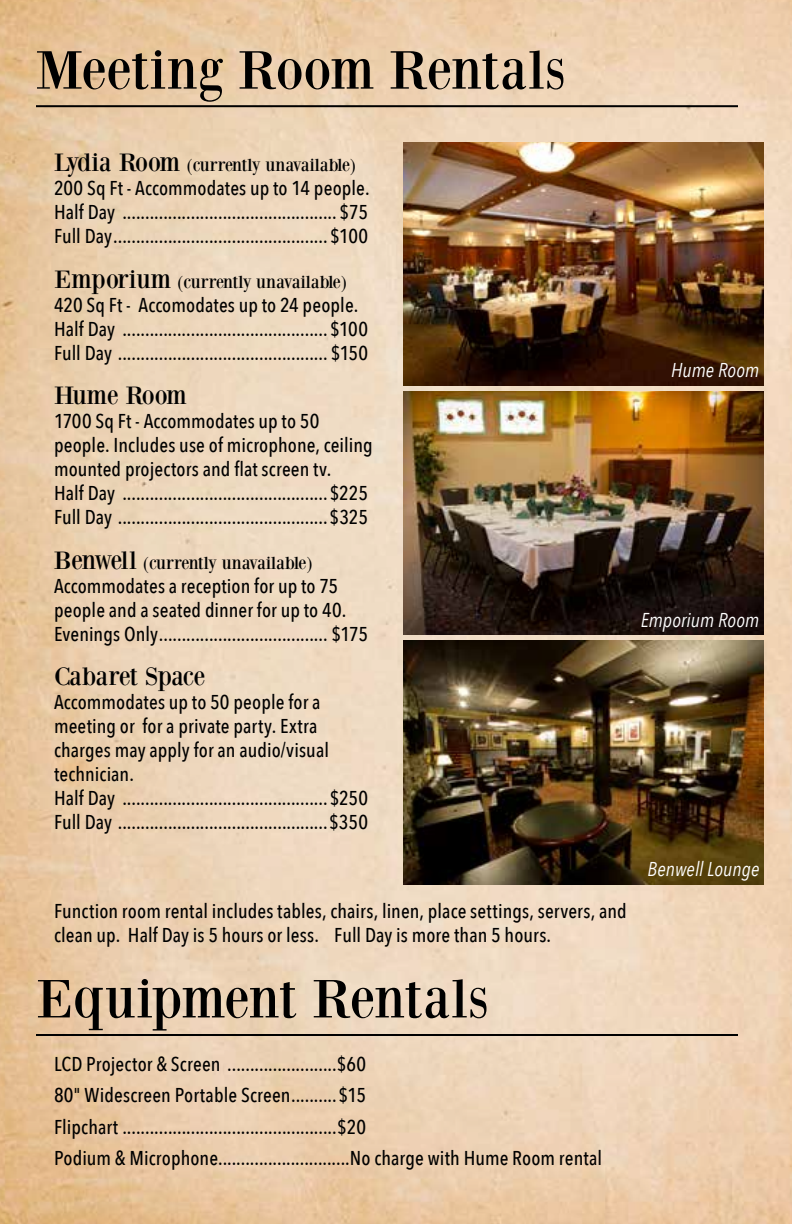
<style>
.page{position:relative;width:792px;height:1224px;background:#fff}
.page>*{position:absolute;margin:0;border:0;box-sizing:border-box;transform-origin:0 0}
.t1{font:56px "Bodoni XT";letter-spacing:-.01em;color:#000}
.t2{font:26px "Bodoni XT";letter-spacing:-.04em;color:#000}
.t3{font:26px "Bodoni XT";letter-spacing:-.02em;color:#000}
.t4{font:500 20px/24px "Avenir Next Condensed";letter-spacing:.005em;color:#000}
.t5{font:italic 20px "Avenir Next Condensed";letter-spacing:.005em;color:#fff}
.t6{font:18px "Bodoni XT";letter-spacing:-.015em;color:#000}
.s1{font-size:26px}
</style>
<div class="page">
<img style="left:0;top:0;width:792px;height:1224px">
<img style="left:403px;top:142px;width:360px;height:243px">
<img style="left:403px;top:392px;width:360px;height:243px">
<img style="left:403px;top:641px;width:360px;height:243px">
<hr style="left:36px;top:105px;width:702px;height:2px;background:#000">
<hr style="left:36px;top:1034px;width:702px;height:2px;background:#000">
<h1 class="t1" style="left:36px;top:36px;width:532px">Meeting Room Rentals</h1>
<p class="t6" style="left:54px;top:154px;width:303px"><span class="s1">Lydia Room</span> (currently unavailable)</p>
<p class="t4" style="left:54px;top:176px;width:317px;text-align:justify">200 Sq Ft - Accommodates up to 14 people.<br>Half Day ............................................... $75<br>Full Day............................................... $100</p>
<p class="t6" style="left:54px;top:271px;width:294px"><span class="s1">Emporium</span> (currently unavailable)</p>
<p class="t4" style="left:54px;top:293px;width:316px">420 Sq Ft - Accomodates up to 24 people.<br>Half Day ............................................. $100<br>Full Day .............................................. $150</p>
<h2 class="t3" style="left:54px;top:380px;width:134px">Hume Room</h2>
<p class="t4" style="left:54px;top:409px;width:320px">1700 Sq Ft - Accommodates up to 50 people. Includes use of microphone, ceiling mounted projectors and flat screen tv.<br>Half Day .............................................$225<br>Full Day ..............................................$325</p>
<p class="t6" style="left:54px;top:552px;width:260px"><span class="s1">Benwell</span> (currently unavailable)</p>
<p class="t4" style="left:54px;top:573px;width:316px">Accommodates a reception for up to 75 people and a seated dinner for up to 40.<br>Evenings Only..................................... $175</p>
<h2 class="t2" style="left:54px;top:660px;width:153px">Cabaret Space</h2>
<p class="t4" style="left:54px;top:690px;width:316px">Accommodates up to 50 people for a meeting or for a private party. Extra charges may apply for an audio/visual technician.<br>Half Day .............................................$250<br>Full Day ..............................................$350</p>
<p class="t4" style="left:54px;top:899px;width:574px">Function room rental includes tables, chairs, linen, place settings, servers, and clean up. Half Day is 5 hours or less. Full Day is more than 5 hours.</p>
<h1 class="t1" style="left:36px;top:965px;width:455px">Equipment Rentals</h1>
<p class="t4" style="left:54px;top:1049px;width:550px;line-height:31.2px">LCD Projector &amp; Screen ........................$60<br>80" Widescreen Portable Screen..........$15<br>Flipchart ...............................................$20<br>Podium &amp; Microphone.............................No charge with Hume Room rental</p>
<p class="t5" style="left:671px;top:358px;width:90px">Hume Room</p>
<p class="t5" style="left:641px;top:608px;width:120px">Emporium Room</p>
<p class="t5" style="left:648px;top:857px;width:113px">Benwell Lounge</p>
</div>
